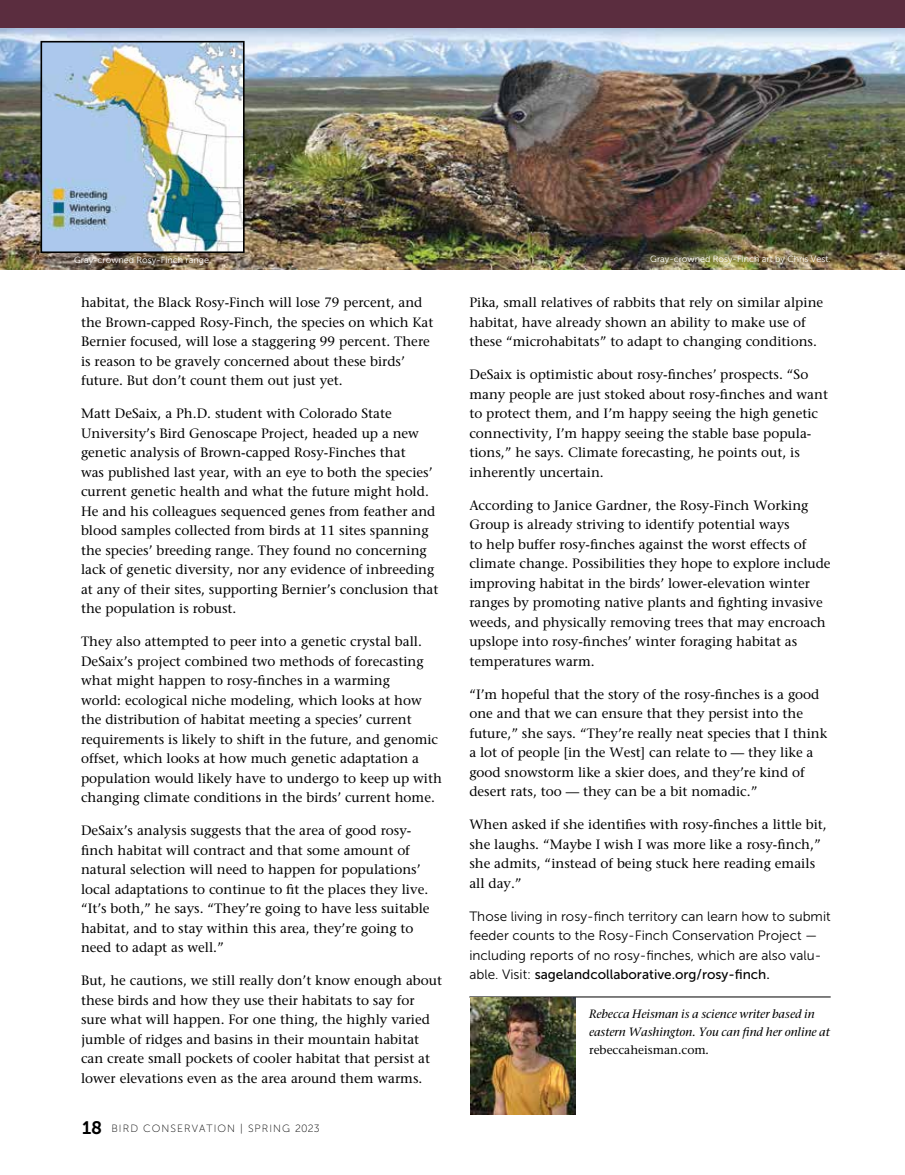
<style>
.page{position:relative;width:905px;height:1175px;background:#fff}
.page>*{position:absolute;margin:0;border:0;box-sizing:border-box;transform-origin:0 0}
.t1{font:500 13.5px/19.5px "Stone Serif Std";color:#000}
.t2{font:13.5px/19.5px "Museo Sans 300";color:#000}
.t3{font:13.5px "Museo Sans 500";color:#000}
.t4{font:italic 500 12px/18px "Stone Serif ITC Pro";color:#000}
.t5{font:500 12px "Stone Serif Std";color:#000}
.t6{font:10.5px "Museo Sans 100";letter-spacing:.1em;color:#000}
.t7{font:9px "Museo Sans 300";color:#fff}
.s1{font-family:"Museo Sans 700";font-size:18px}
.s2{font-family:"Museo Sans 300"}
.s3{font-family:"Stone Serif ITC Pro";font-style:italic}
</style>
<div class="page">
<img style="left:0;top:27px;width:904px;height:242px">
<div style="left:0;top:0;width:904px;height:27px;background:#5b2d3f"></div>
<hr style="left:469px;top:996px;width:361px;height:1px;background:#000">
<img style="left:43px;top:44px;width:198px;height:206px">
<div style="left:40px;top:41px;width:204px;height:212px;border:2px solid #000"></div>
<img style="left:470px;top:997px;width:105px;height:117px">
<p class="t7" style="left:74px;top:255px;width:139px">Gray-crowned Rosy-Finch range.</p>
<p class="t7" style="left:650px;top:254px;width:182px">Gray-crowned Rosy-Finch art by Chris Vest.</p>
<p class="t1" style="left:81px;top:293px;width:354px">habitat, the Black Rosy-Finch will lose 79 percent, and the Brown-capped Rosy-Finch, the species on which Kat Bernier focused, will lose a staggering 99 percent. There is reason to be gravely concerned about these birds’ future. But don’t count them out just yet.</p>
<p class="t1" style="left:81px;top:403px;width:359px">Matt DeSaix, a Ph.D. student with Colorado State University’s Bird Genoscape Project, headed up a new genetic analysis of Brown-capped Rosy-Finches that<br>was published last year, with an eye to both the species’ current genetic health and what the future might hold.<br>He and his colleagues sequenced genes from feather and blood samples collected from birds at 11 sites spanning the species’ breeding range. They found no concerning lack of genetic diversity, nor any evidence of inbreeding at any of their sites, supporting Bernier’s conclusion that the population is robust.</p>
<p class="t1" style="left:81px;top:631px;width:362px">They also attempted to peer into a genetic crystal ball.<br>DeSaix’s project combined two methods of forecasting what might happen to rosy-finches in a warming<br>world: ecological niche modeling, which looks at how the distribution of habitat meeting a species’ current requirements is likely to shift in the future, and genomic offset, which looks at how much genetic adaptation a population would likely have to undergo to keep up with changing climate conditions in the birds’ current home.</p>
<p class="t1" style="left:81px;top:820px;width:350px">DeSaix’s analysis suggests that the area of good rosy&shy;finch habitat will contract and that some amount of natural selection will need to happen for populations’ local adaptations to continue to fit the places they live. “It’s both,” he says. “They’re going to have less suitable habitat, and to stay within this area, they’re going to need to adapt as well.”</p>
<p class="t1" style="left:81px;top:970px;width:362px">But, he cautions, we still really don’t know enough about these birds and how they use their habitats to say for sure what will happen. For one thing, the highly varied jumble of ridges and basins in their mountain habitat can create small pockets of cooler habitat that persist at lower elevations even as the area around them warms.</p>
<p class="t6" style="left:82px;top:1122px;width:239px"><span class="s1">18</span> BIRD CONSERVATION | SPRING 2023</p>
<p class="t1" style="left:469px;top:293px;width:355px">Pika, small relatives of rabbits that rely on similar alpine habitat, have already shown an ability to make use of these “microhabitats” to adapt to changing conditions.</p>
<p class="t1" style="left:469px;top:364px;width:360px">DeSaix is optimistic about rosy-finches’ prospects. “So many people are just stoked about rosy-finches and want to protect them, and I’m happy seeing the high genetic connectivity, I’m happy seeing the stable base popula&shy;tions,” he says. Climate forecasting, he points out, is inherently uncertain.</p>
<p class="t1" style="left:469px;top:495px;width:363px">According to Janice Gardner, the Rosy-Finch Working Group is already striving to identify potential ways<br>to help buffer rosy-finches against the worst effects of climate change. Possibilities they hope to explore include improving habitat in the birds’ lower-elevation winter ranges by promoting native plants and fighting invasive weeds, and physically removing trees that may encroach upslope into rosy-finches’ winter foraging habitat as temperatures warm.</p>
<p class="t1" style="left:469px;top:684px;width:359px">“I’m hopeful that the story of the rosy-finches is a good one and that we can ensure that they persist into the future,” she says. “They’re really neat species that I think a lot of people [in the West] can relate to — they like a good snowstorm like a skier does, and they’re kind of desert rats, too — they can be a bit nomadic.”</p>
<p class="t1" style="left:469px;top:814px;width:359px">When asked if she identifies with rosy-finches a little bit, she laughs. “Maybe I wish I was more like a rosy-finch,” she admits, “instead of being stuck here reading emails all day.”</p>
<p class="t2" style="left:469px;top:906px;width:363px">Those living in rosy-finch territory can learn how to submit feeder counts to the Rosy-Finch Conservation Project — including reports of no rosy-finches, which are also valu-</p>
<p class="t3" style="left:469px;top:967px;width:302px"><span class="s2">able. Visit:</span> sagelandcollaborative.org/rosy-finch.</p>
<p class="t4" style="left:589px;top:1004px;width:242px">Rebecca Heisman is a science writer based in eastern Washington. You can find her online at</p>
<p class="t5" style="left:589px;top:1042px;width:122px">rebeccaheisman.com<span class="s3">.</span></p>
</div>
